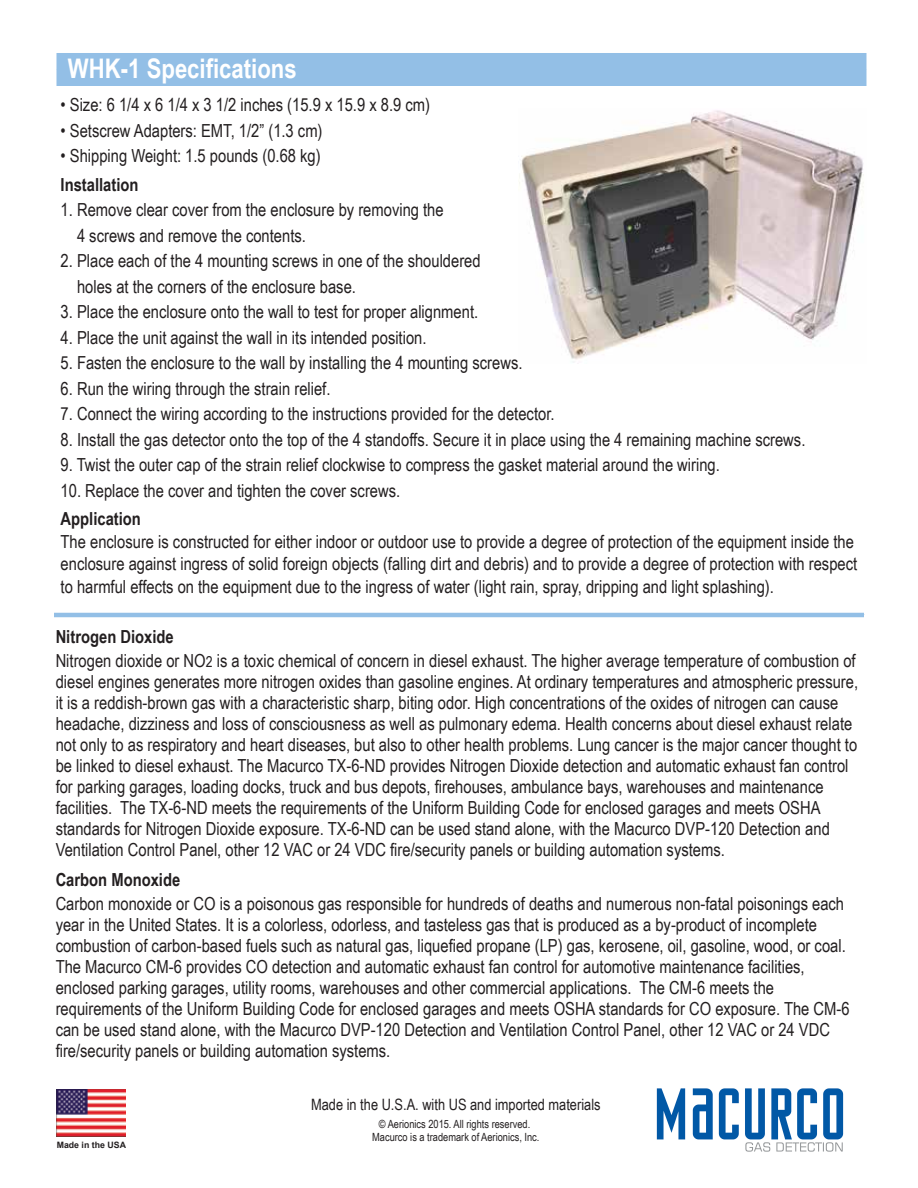
<style>
.page{position:relative;width:918px;height:1188px;background:#fff}
.page>*{position:absolute;margin:0;border:0;box-sizing:border-box;transform-origin:0 0}
.t1{font:700 27px "Arial Narrow";color:#fff}
.t2{font:18px/21px "Arial Narrow";color:#231f20}
.t3{font:700 18px "Arial Narrow";color:#231f20}
.t4{font:15.6px "Arial Narrow";color:#231f20}
.t5{font:11.25px/13.5px "Arial Narrow";color:#231f20;text-align:center}
.t6{font:700 8.7px "Arial";color:#231f20}
.s1{font-weight:700}
.s2{font-size:15px}
</style>
<div class="page">
<img style="left:519px;top:110px;width:345px;height:253px">
<hr style="left:54px;top:613px;width:810px;height:4px;background:#93bfe6">
<div style="left:56px;top:53px;width:810px;height:33px;background:#93bfe6"></div>
<img style="left:57px;top:1090px;width:69px;height:46px">
<img style="left:656px;top:1088px;width:188px;height:64px">
<h1 class="t1" style="left:68px;top:48px;width:230px">WHK-1 Specifications</h1>
<p class="t2" style="left:61px;top:93px;width:371px">• Size: 6 1/4 x 6 1/4 x 3 1/2 inches (15.9 x 15.9 x 8.9 cm)</p>
<p class="t2" style="left:61px;top:119px;width:263px">• Setscrew Adapters: EMT, 1/2” (1.3 cm)</p>
<p class="t2" style="left:61px;top:145px;width:262px">• Shipping Weight: 1.5 pounds (0.68 kg)</p>
<p class="t3" style="left:61px;top:171px;width:79px">Installation</p>
<p class="t2" style="left:77px;top:196px;width:368px;line-height:25.5px;text-indent:-16px">1. Remove clear cover from the enclosure by removing the<br>4 screws and remove the contents.</p>
<p class="t2" style="left:77px;top:247px;width:405px;line-height:25.5px;text-indent:-16px">2. Place each of the 4 mounting screws in one of the shouldered holes at the corners of the enclosure base.</p>
<p class="t2" style="left:61px;top:301px;width:419px">3. Place the enclosure onto the wall to test for proper alignment.</p>
<p class="t2" style="left:61px;top:326px;width:367px">4. Place the unit against the wall in its intended position.</p>
<p class="t2" style="left:61px;top:352px;width:463px">5. Fasten the enclosure to the wall by installing the 4 mounting screws.</p>
<p class="t2" style="left:61px;top:377px;width:271px">6. Run the wiring through the strain relief.</p>
<p class="t2" style="left:61px;top:403px;width:496px">7. Connect the wiring according to the instructions provided for the detector.</p>
<p class="t2" style="left:61px;top:428px;width:746px">8. Install the gas detector onto the top of the 4 standoffs. Secure it in place using the 4 remaining machine screws.</p>
<p class="t2" style="left:61px;top:454px;width:661px">9. Twist the outer cap of the strain relief clockwise to compress the gasket material around the wiring.</p>
<p class="t2" style="left:61px;top:479px;width:341px">10. Replace the cover and tighten the cover screws.</p>
<p class="t3" style="left:61px;top:505px;width:82px">Application</p>
<p class="t2" style="left:61px;top:529px;width:798px;line-height:22.5px">The enclosure is constructed for either indoor or outdoor use to provide a degree of protection of the equipment inside the enclosure against ingress of solid foreign objects (falling dirt and debris) and to provide a degree of protection with respect to harmful effects on the equipment due to the ingress of water (light rain, spray, dripping and light splashing).</p>
<p class="t2" style="left:56px;top:624px;width:802px;line-height:24px"><span class="s1">Nitrogen Dioxide<br></span>Nitrogen dioxide or NO<span class="s2">2</span> is a toxic chemical of concern in diesel exhaust. The higher average temperature of combustion of</p>
<p class="t2" style="left:56px;top:670px;width:804px">diesel engines generates more nitrogen oxides than gasoline engines. At ordinary temperatures and atmospheric pressure, it is a reddish-brown gas with a characteristic sharp, biting odor. High concentrations of the oxides of nitrogen can cause headache, dizziness and loss of consciousness as well as pulmonary edema. Health concerns about diesel exhaust relate not only to as respiratory and heart diseases, but also to other health problems. Lung cancer is the major cancer thought to be linked to diesel exhaust. The Macurco TX-6-ND provides Nitrogen Dioxide detection and automatic exhaust fan control for parking garages, loading docks, truck and bus depots, firehouses, ambulance bays, warehouses and maintenance facilities. The TX-6-ND meets the requirements of the Uniform Building Code for enclosed garages and meets OSHA standards for Nitrogen Dioxide exposure. TX-6-ND can be used stand alone, with the Macurco DVP-120 Detection and Ventilation Control Panel, other 12 VAC or 24 VDC fire/security panels or building automation systems.</p>
<p class="t3" style="left:56px;top:866px;width:126px">Carbon Monoxide</p>
<p class="t2" style="left:56px;top:892px;width:795px">Carbon monoxide or CO is a poisonous gas responsible for hundreds of deaths and numerous non-fatal poisonings each year in the United States. It is a colorless, odorless, and tasteless gas that is produced as a by-product of incomplete combustion of carbon-based fuels such as natural gas, liquefied propane (LP) gas, kerosene, oil, gasoline, wood, or coal.<br>The Macurco CM-6 provides CO detection and automatic exhaust fan control for automotive maintenance facilities, enclosed parking garages, utility rooms, warehouses and other commercial applications. The CM-6 meets the requirements of the Uniform Building Code for enclosed garages and meets OSHA standards for CO exposure. The CM-6 can be used stand alone, with the Macurco DVP-120 Detection and Ventilation Control Panel, other 12 VAC or 24 VDC fire/security panels or building automation systems.</p>
<p class="t6" style="left:57px;top:1139px;width:71px">Made in the USA</p>
<p class="t4" style="left:311px;top:1093px;width:291px">Made in the U.S.A. with US and imported materials</p>
<p class="t5" style="left:372px;top:1117px;width:169px">© Aerionics 2015. All rights reserved.<br>Macurco is a trademark of Aerionics, Inc.</p>
</div>
